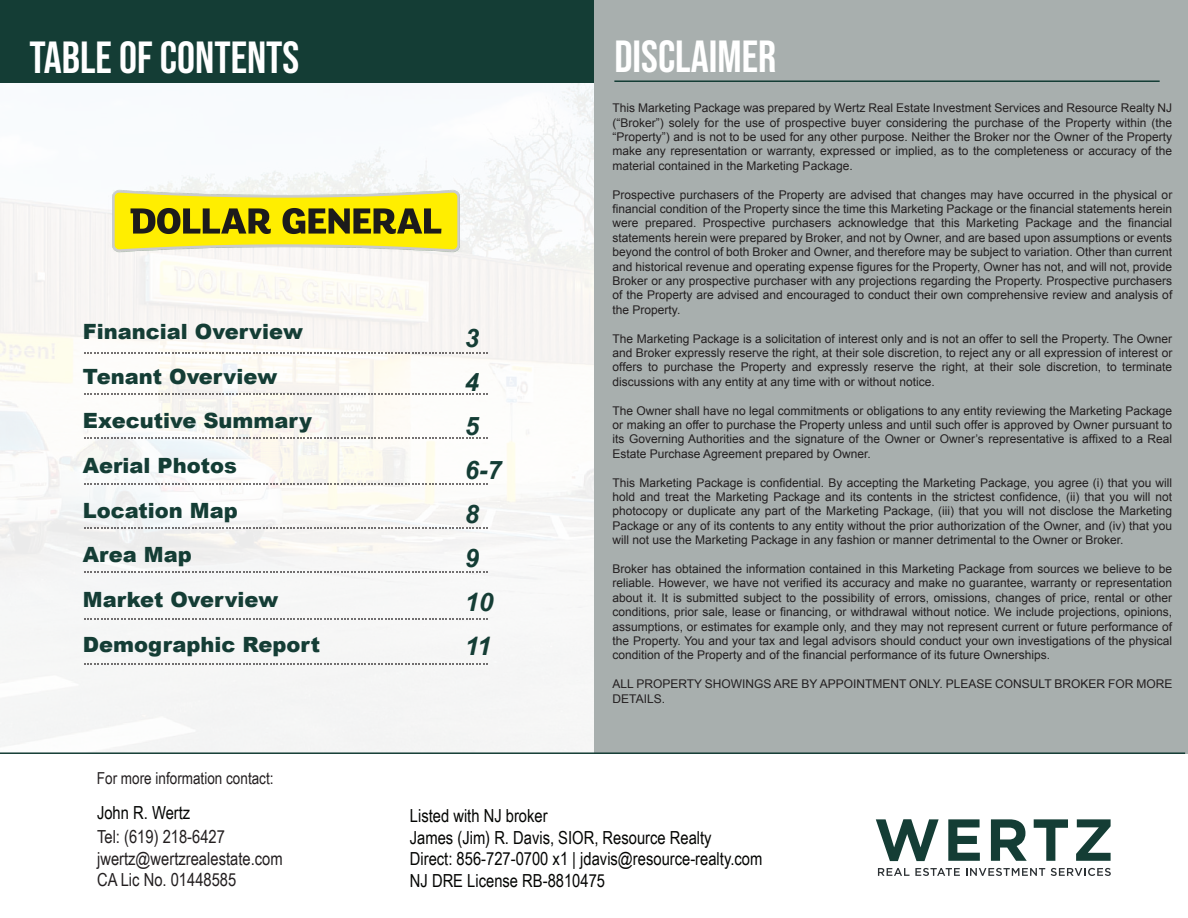
<style>
.page{position:relative;width:1188px;height:918px;background:#fff}
.page>*{position:absolute;margin:0;border:0;box-sizing:border-box;transform-origin:0 0}
.t1{font:45px "Bebas Neue";color:#fff}
.t2{font:italic 700 25.5px/44.1px "Arial";color:#143d35}
.t3{font:900 21px/44.7px "Arial";color:#143d35}
.t4{font:18px/21.6px "Arial Narrow";color:#040503}
.t5{font:18px/21.6px "Arial Narrow";color:#231f20}
.t6{font:16.5px "Arial Narrow";color:#231f20}
.t7{font:12px/14.4px "Arial";color:#231f20;text-align:justify}
</style>
<div class="page">
<div style="left:0;top:82px;width:594px;height:670px;background:#f6f6f6"></div>
<div style="left:0;top:0;width:1180px;height:82px;background:#143d35"></div>
<div style="left:594px;top:0;width:594px;height:753px;background:#a8afae"></div>
<svg style="left:876px;top:819px;width:63px;height:42px"></svg>
<svg style="left:948px;top:819px;width:32px;height:42px"></svg>
<svg style="left:991px;top:819px;width:36px;height:42px"></svg>
<svg style="left:1034px;top:819px;width:34px;height:42px"></svg>
<svg style="left:1076px;top:819px;width:35px;height:42px"></svg>
<svg style="left:878px;top:868px;width:82px;height:8px"></svg>
<svg style="left:966px;top:868px;width:79px;height:8px"></svg>
<svg style="left:1051px;top:868px;width:60px;height:8px"></svg>
<hr style="left:0;top:752px;width:1185px;height:2px;background:#143d35">
<hr style="left:614px;top:80px;width:546px;height:2px;background:#143d35">
<svg style="left:84px;top:437px;width:404px;height:1px"></svg>
<svg style="left:84px;top:393px;width:404px;height:2px"></svg>
<svg style="left:84px;top:528px;width:404px;height:1px"></svg>
<svg style="left:84px;top:571px;width:404px;height:2px"></svg>
<svg style="left:84px;top:618px;width:404px;height:1px"></svg>
<svg style="left:84px;top:663px;width:404px;height:2px"></svg>
<svg style="left:84px;top:483px;width:404px;height:1px"></svg>
<img style="left:60px;top:82px;width:451px;height:290px">
<h1 class="t1" style="left:30px;top:32px;width:271px">TABLE OF CONTENTS</h1>
<h3 class="t3" style="left:83px;top:308px;width:239px">Financial Overview<br>Tenant Overview<br>Executive Summary<br>Aerial Photos<br>Location Map<br>Area Map<br>Market Overview<br>Demographic Report</h3>
<h2 class="t2" style="left:465px;top:316px;width:38px">3<br>4<br>5<br>6-7<br>8<br>9<br>10<br>11</h2>
<h1 class="t1" style="left:614px;top:31px;width:163px">DISCLAIMER</h1>
<p class="t7" style="left:613px;top:101px;width:561px">This Marketing Package was prepared by Wertz Real Estate Investment Services and Resource Realty NJ (“Broker”) solely for the use of prospective buyer considering the purchase of the Property within (the “Property”) and is not to be used for any other purpose. Neither the Broker nor the Owner of the Property make any representation or warranty, expressed or implied, as to the completeness or accuracy of the material contained in the Marketing Package.</p>
<p class="t7" style="left:613px;top:187px;width:561px">Prospective purchasers of the Property are advised that changes may have occurred in the physical or financial condition of the Property since the time this Marketing Package or the financial statements herein were prepared. Prospective purchasers acknowledge that this Marketing Package and the financial statements herein were prepared by Broker, and not by Owner, and are based upon assumptions or events beyond the control of both Broker and Owner, and therefore may be subject to variation. Other than current and historical revenue and operating expense figures for the Property, Owner has not, and will not, provide Broker or any prospective purchaser with any projections regarding the Property. Prospective purchasers of the Property are advised and encouraged to conduct their own comprehensive review and analysis of the Property.</p>
<p class="t7" style="left:613px;top:331px;width:561px">The Marketing Package is a solicitation of interest only and is not an offer to sell the Property. The Owner and Broker expressly reserve the right, at their sole discretion, to reject any or all expression of interest or offers to purchase the Property and expressly reserve the right, at their sole discretion, to terminate discussions with any entity at any time with or without notice.</p>
<p class="t7" style="left:613px;top:403px;width:561px">The Owner shall have no legal commitments or obligations to any entity reviewing the Marketing Package or making an offer to purchase the Property unless and until such offer is approved by Owner pursuant to its Governing Authorities and the signature of the Owner or Owner’s representative is affixed to a Real Estate Purchase Agreement prepared by Owner.</p>
<p class="t7" style="left:613px;top:475px;width:561px">This Marketing Package is confidential. By accepting the Marketing Package, you agree (i) that you will hold and treat the Marketing Package and its contents in the strictest confidence, (ii) that you will not photocopy or duplicate any part of the Marketing Package, (iii) that you will not disclose the Marketing Package or any of its contents to any entity without the prior authorization of the Owner, and (iv) that you will not use the Marketing Package in any fashion or manner detrimental to the Owner or Broker.</p>
<p class="t7" style="left:613px;top:562px;width:561px">Broker has obtained the information contained in this Marketing Package from sources we believe to be reliable. However, we have not verified its accuracy and make no guarantee, warranty or representation about it. It is submitted subject to the possibility of errors, omissions, changes of price, rental or other conditions, prior sale, lease or financing, or withdrawal without notice. We include projections, opinions, assumptions, or estimates for example only, and they may not represent current or future performance of the Property. You and your tax and legal advisors should conduct your own investigations of the physical condition of the Property and of the financial performance of its future Ownerships.</p>
<p class="t7" style="left:613px;top:677px;width:561px">ALL PROPERTY SHOWINGS ARE BY APPOINTMENT ONLY. PLEASE CONSULT BROKER FOR MORE<br>DETAILS.</p>
<h3 class="t6" style="left:97px;top:768px;width:178px">For more information contact:</h3>
<h3 class="t4" style="left:97px;top:801px;width:95px">John R. Wertz</h3>
<h3 class="t5" style="left:97px;top:826px;width:187px">Tel: (619) 218-6427 jwertz@wertzrealestate.com<br>CA Lic No. 01448585</h3>
<h3 class="t4" style="left:410px;top:805px;width:354px">Listed with NJ broker<br>James (Jim) R. Davis, SIOR, Resource Realty<br>Direct: 856-727-0700 x1 | jdavis@resource-realty.com NJ DRE License RB-8810475</h3>
</div>
